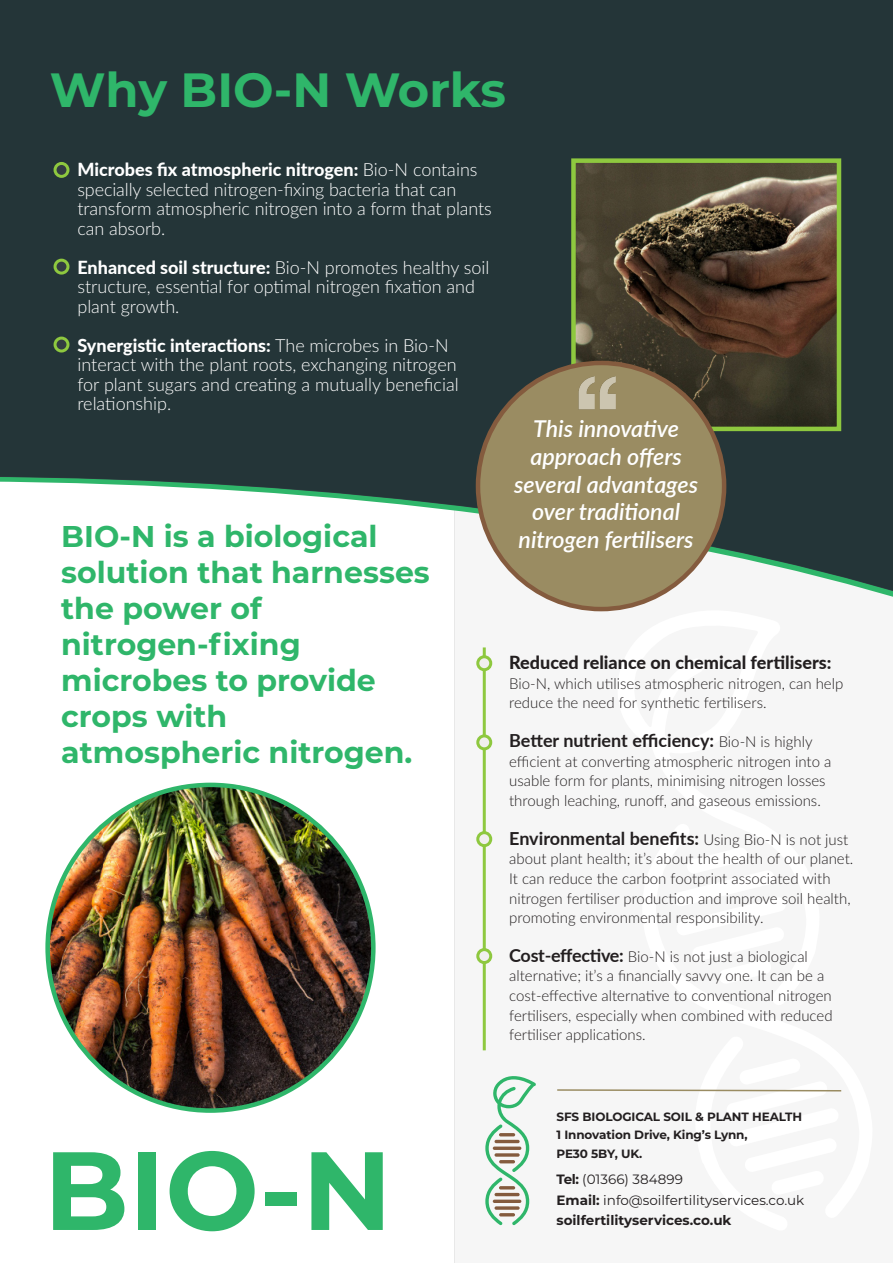
<style>
.page{position:relative;width:893px;height:1263px;background:#fff}
.page>*{position:absolute;margin:0;border:0;box-sizing:border-box;transform-origin:0 0}
.t1{font:700 111px "Montserrat";color:#2fb66a}
.t2{font:700 48px "Montserrat";color:#2fb66a}
.t3{font:700 30px/36px "Montserrat";color:#2fb66a}
.t4{font:italic 600 23.25px/27.9px "Lato";color:#fff;text-align:center}
.t5{font:300 18px/19.4px "Lato";letter-spacing:-.005em;color:#fff}
.t6{font:700 18px "Lato";color:#231f20}
.t7{font:800 18px "Lato";color:#231f20}
.t8{font:300 15px/19.6px "Lato";color:#231f20}
.t9{font:13.5px/20.4px "Montserrat";color:#231f20}
.t10{font:700 12px/18.6px "Montserrat";letter-spacing:-.01em;color:#231f20}
.s1{font-weight:800}
.s2{font-weight:300;font-size:15px}
.s3{font-weight:700;font-size:18px}
.s4{font-weight:700}
</style>
<div class="page">
<svg style="left:0;top:0;width:893px;height:598px;background:#425153"></svg>
<img style="left:576px;top:163px;width:260px;height:263px">
<div style="left:571px;top:158px;width:270px;height:273px;border:4px solid #8ec83f"></div>
<div style="left:55px;top:163px;width:13px;height:13px;background:#333c42;border-radius:50%"></div>
<div style="left:54px;top:162px;width:15px;height:16px;border:3px solid #8ec83f;border-radius:50%"></div>
<div style="left:55px;top:260px;width:13px;height:13px;background:#333c42;border-radius:50%"></div>
<div style="left:54px;top:259px;width:15px;height:16px;border:3px solid #8ec83f;border-radius:50%"></div>
<div style="left:55px;top:338px;width:13px;height:13px;background:#333c42;border-radius:50%"></div>
<div style="left:54px;top:337px;width:15px;height:15px;border:3px solid #8ec83f;border-radius:50%"></div>
<svg style="left:557px;top:1089px;width:285px;height:3px"></svg>
<hr style="left:483px;top:647px;width:3px;height:403px;background:#8ec83f">
<div style="left:478px;top:657px;width:13px;height:13px;background:#f1efef;border-radius:50%"></div>
<div style="left:476px;top:655px;width:16px;height:16px;border:3px solid #8ec83f;border-radius:50%"></div>
<div style="left:478px;top:736px;width:13px;height:13px;background:#f1efef;border-radius:50%"></div>
<div style="left:476px;top:734px;width:16px;height:16px;border:3px solid #8ec83f;border-radius:50%"></div>
<div style="left:478px;top:833px;width:13px;height:12px;background:#f1efef;border-radius:50%"></div>
<div style="left:476px;top:831px;width:16px;height:16px;border:3px solid #8ec83f;border-radius:50%"></div>
<div style="left:478px;top:949px;width:13px;height:13px;background:#f1efef;border-radius:50%"></div>
<div style="left:476px;top:948px;width:16px;height:16px;border:3px solid #8ec83f;border-radius:50%"></div>
<div style="left:478px;top:363px;width:246px;height:246px;background:#9a8c62;border-radius:50%"></div>
<img style="left:578px;top:376px;width:17px;height:33px">
<img style="left:599px;top:376px;width:17px;height:33px">
<svg style="left:485px;top:1076px;width:51px;height:149px"></svg>
<svg style="left:493px;top:1199px;width:28px;height:4px"></svg>
<svg style="left:494px;top:1206px;width:26px;height:4px"></svg>
<hr style="left:499px;top:1213px;width:16px;height:3px;background:#845b3e;border-radius:2px">
<hr style="left:494px;top:1193px;width:26px;height:3px;background:#845b3e;border-radius:2px">
<hr style="left:499px;top:1186px;width:16px;height:3px;background:#845b3e;border-radius:2px">
<svg style="left:493px;top:1146px;width:28px;height:4px"></svg>
<svg style="left:494px;top:1153px;width:26px;height:4px"></svg>
<hr style="left:499px;top:1160px;width:16px;height:3px;background:#845b3e;border-radius:2px">
<hr style="left:494px;top:1140px;width:26px;height:3px;background:#845b3e;border-radius:2px">
<hr style="left:499px;top:1133px;width:16px;height:3px;background:#845b3e;border-radius:2px">
<img style="left:49px;top:785px;width:323px;height:325px">
<h2 class="t2" style="left:50px;top:55px;width:458px">Why BIO-N Works</h2>
<p class="t5" style="left:77px;top:160px;width:416px"><span class="s1">Microbes fix atmospheric nitrogen:</span> Bio-N contains specially selected nitrogen-fixing bacteria that can transform atmospheric nitrogen into a form that plants can absorb.</p>
<p class="t5" style="left:77px;top:257px;width:413px"><span class="s1">Enhanced soil structure:</span> Bio-N promotes healthy soil structure, essential for optimal nitrogen fixation and plant growth.</p>
<p class="t5" style="left:77px;top:335px;width:383px"><span class="s1">Synergistic interactions:</span> The microbes in Bio-N interact with the plant roots, exchanging nitrogen for plant sugars and creating a mutually beneficial relationship.</p>
<h3 class="t3" style="left:61px;top:517px;width:370px">BIO-N is a biological solution that harnesses the power of nitrogen-fixing microbes to provide crops with atmospheric nitrogen.</h3>
<h3 class="t4" style="left:514px;top:413px;width:185px">This innovative approach offers several advantages over traditional nitrogen fertilisers</h3>
<p class="t7" style="left:509px;top:649px;width:324px">Reduced reliance on chemical fertilisers:</p>
<p class="t8" style="left:509px;top:673px;width:336px">Bio-N, which utilises atmospheric nitrogen, can help reduce the need for synthetic fertilisers.</p>
<p class="t6" style="left:509px;top:728px;width:305px">Better nutrient efficiency: <span class="s2">Bio-N is highly</span></p>
<p class="t8" style="left:509px;top:751px;width:324px">efficient at converting atmospheric nitrogen into a usable form for plants, minimising nitrogen losses through leaching, runoff, and gaseous emissions.</p>
<p class="t6" style="left:509px;top:825px;width:341px">Environmental benefits: <span class="s2">Using Bio-N is not just</span></p>
<p class="t8" style="left:509px;top:849px;width:346px">about plant health; it’s about the health of our planet.<br>It can reduce the carbon footprint associated with nitrogen fertiliser production and improve soil health, promoting environmental responsibility.</p>
<p class="t8" style="left:509px;top:946px;width:325px"><span class="s3">Cost-effective:</span> Bio-N is not just a biological alternative; it’s a financially savvy one. It can be a cost-effective alternative to conventional nitrogen fertilisers, especially when combined with reduced fertiliser applications.</p>
<h1 class="t1" style="left:44px;top:1110px;width:349px">BIO-N</h1>
<p class="t10" style="left:556px;top:1106px;width:247px">SFS BIOLOGICAL SOIL &amp; PLANT HEALTH<br>1 Innovation Drive, King’s Lynn,<br>PE30 5BY, UK.</p>
<p class="t9" style="left:556px;top:1169px;width:249px"><span class="s4">Tel:</span> (01366) 384899<br><span class="s4">Email:</span> info@soilfertilityservices.co.uk <span class="s4">soilfertilityservices.co.uk</span></p>
</div>
